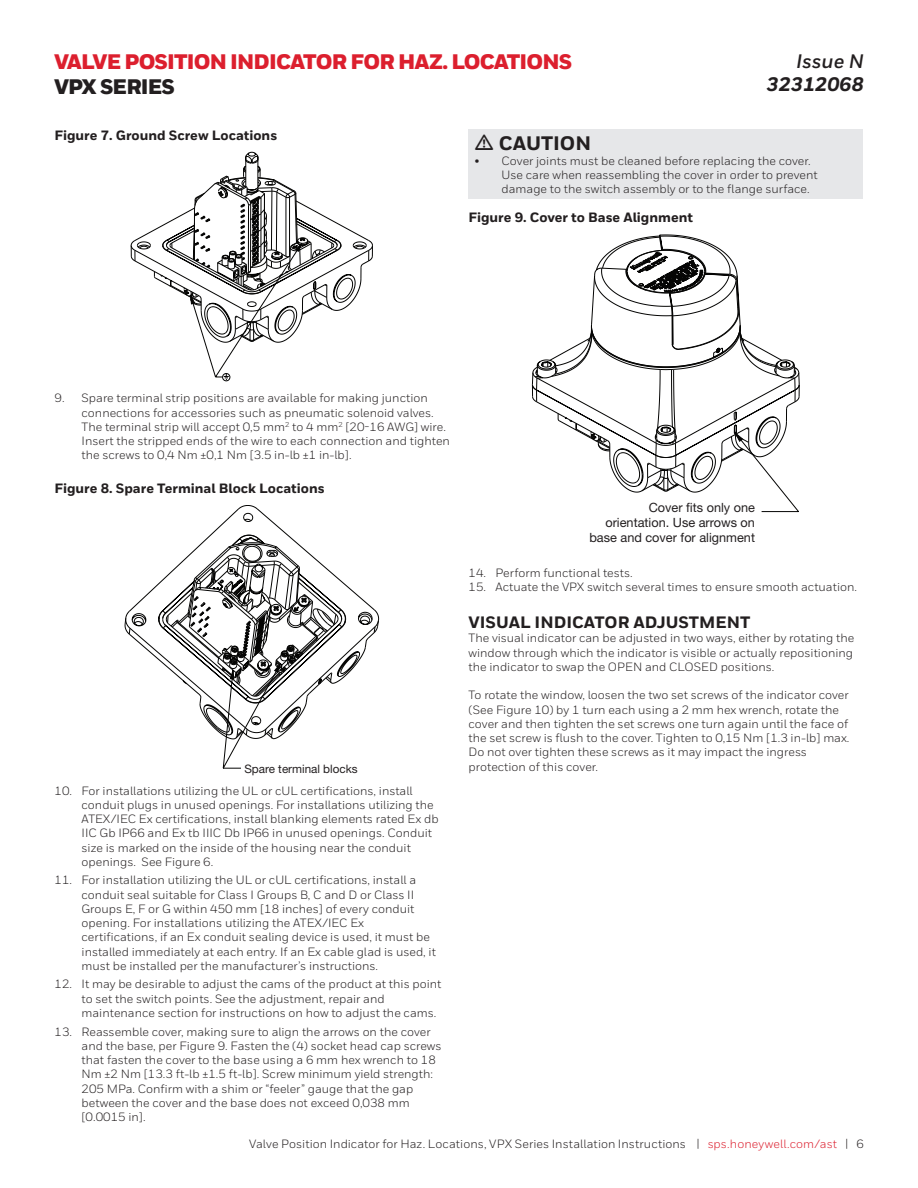
<style>
.page{position:relative;width:918px;height:1188px;background:#fff}
.page>*{position:absolute;margin:0;border:0;box-sizing:border-box;transform-origin:0 0}
.t1{font:900 21px "Honeywell Sans";letter-spacing:-.04em;color:#dc1f2e}
.t2{font:900 21px "Honeywell Sans";letter-spacing:-.04em;color:#231f20}
.t3{font:italic 800 19.5px "Honeywell Sans";color:#231f20}
.Warning_Head{font:800 19.5px "Honeywell Sans";color:#231f20}
.t4{font:italic 700 19.5px "Honeywell Sans";color:#231f20}
.t5{font:800 16.5px "Honeywell Sans";color:#231f20}
.t6{font:800 13.5px "Honeywell Sans";color:#231f20}
.t7{font:12.75px/15.3px "Helvetica Neue LT Std";color:#231f20;text-align:right}
.Warning_Bold_Note{font:12px/14.2px "Honeywell Sans";color:#231f20}
.t8{font:11.7px "Helvetica Neue LT Std";color:#231f20}
.s1{color:#dc1f2e}
</style>
<div class="page">
<svg style="left:131px;top:152px;width:242px;height:229px"></svg>
<svg style="left:125px;top:508px;width:254px;height:261px"></svg>
<svg style="left:133px;top:518px;width:237px;height:207px"></svg>
<div style="left:469px;top:129px;width:394px;height:70px;background:#e6e7e9"></div>
<svg style="left:532px;top:234px;width:268px;height:279px"></svg>
<h1 class="t1" style="left:54px;top:48px;width:520px">VALVE POSITION INDICATOR FOR HAZ. LOCATIONS</h1>
<h1 class="t2" style="left:54px;top:74px;width:123px">VPX SERIES</h1>
<h2 class="t4" style="left:796px;top:49px;width:69px">Issue N</h2>
<h2 class="t3" style="left:766px;top:72px;width:99px">32312068</h2>
<p class="t6" style="left:55px;top:127px;width:224px">Figure 7. Ground Screw Locations</p>
<p class="Warning_Head" style="left:475px;top:132px;width:118px">• CAUTION</p>
<p class="Warning_Bold_Note" style="left:502px;top:153px;width:318px;text-indent:-27px">• Cover joints must be cleaned before replacing the cover.<br>Use care when reassembling the cover in order to prevent damage to the switch assembly or to the flange surface.</p>
<p class="t6" style="left:469px;top:210px;width:226px">Figure 9. Cover to Base Alignment</p>
<p class="Warning_Bold_Note" style="left:82px;top:391px;width:370px;text-indent:-27px">9. Spare terminal strip positions are available for making junction connections for accessories such as pneumatic solenoid valves.<br>The terminal strip will accept 0,5 mm<sup>2</sup> to 4 mm<sup>2</sup> [20-16 AWG] wire.<br>Insert the stripped ends of the wire to each connection and tighten the screws to 0,4 Nm ±0,1 Nm [3.5 in-lb ±1 in-lb].</p>
<p class="t6" style="left:55px;top:480px;width:272px">Figure 8. Spare Terminal Block Locations</p>
<p class="t8" style="left:244px;top:761px;width:115px">Spare terminal blocks</p>
<p class="Warning_Bold_Note" style="left:82px;top:783px;width:359px;text-indent:-27px">10. For installations utilizing the UL or cUL certifications, install conduit plugs in unused openings. For installations utilizing the ATEX/IEC Ex certifications, install blanking elements rated Ex db IIC Gb IP66 and Ex tb IIIC Db IP66 in unused openings. Conduit size is marked on the inside of the housing near the conduit openings. See Figure 6.</p>
<p class="Warning_Bold_Note" style="left:82px;top:873px;width:356px;text-indent:-27px">11. For installation utilizing the UL or cUL certifications, install a conduit seal suitable for Class I Groups B, C and D or Class II Groups E, F or G within 450 mm [18 inches] of every conduit opening. For installations utilizing the ATEX/IEC Ex certifications, if an Ex conduit sealing device is used, it must be installed immediately at each entry. If an Ex cable glad is used, it must be installed per the manufacturer’s instructions.</p>
<p class="Warning_Bold_Note" style="left:82px;top:977px;width:361px;text-indent:-27px">12. It may be desirable to adjust the cams of the product at this point to set the switch points. See the adjustment, repair and maintenance section for instructions on how to adjust the cams.</p>
<p class="Warning_Bold_Note" style="left:82px;top:1024px;width:362px;text-indent:-27px">13. Reassemble cover, making sure to align the arrows on the cover and the base, per Figure 9. Fasten the (4) socket head cap screws that fasten the cover to the base using a 6 mm hex wrench to 18<br>Nm ±2 Nm [13.3 ft-lb ±1.5 ft-lb]. Screw minimum yield strength:<br>205 MPa. Confirm with a shim or “feeler” gauge that the gap between the cover and the base does not exceed 0,038 mm [0.0015 in].</p>
<p class="t7" style="left:589px;top:499px;width:167px">Cover fits only one orientation. Use arrows on base and cover for alignment</p>
<p class="Warning_Bold_Note" style="left:469px;top:566px;width:166px">14. Perform functional tests.</p>
<p class="Warning_Bold_Note" style="left:469px;top:580px;width:390px">15. Actuate the VPX switch several times to ensure smooth actuation.</p>
<p class="t5" style="left:469px;top:612px;width:283px">VISUAL INDICATOR ADJUSTMENT</p>
<p class="Warning_Bold_Note" style="left:469px;top:631px;width:387px;text-align:justify">The visual indicator can be adjusted in two ways, either by rotating the window through which the indicator is visible or actually repositioning the indicator to swap the OPEN and CLOSED positions.</p>
<p class="Warning_Bold_Note" style="left:469px;top:688px;width:382px">To rotate the window, loosen the two set screws of the indicator cover (See Figure 10) by 1 turn each using a 2 mm hex wrench, rotate the cover and then tighten the set screws one turn again until the face of the set screw is flush to the cover. Tighten to 0,15 Nm [1.3 in-lb] max.<br>Do not over tighten these screws as it may impact the ingress protection of this cover.</p>
<p class="Warning_Bold_Note" style="left:249px;top:1136px;width:616px">Valve Position Indicator for Haz. Locations, VPX Series Installation Instructions | <span class="s1">sps.honeywell.com/ast</span> | 6</p>
</div>
